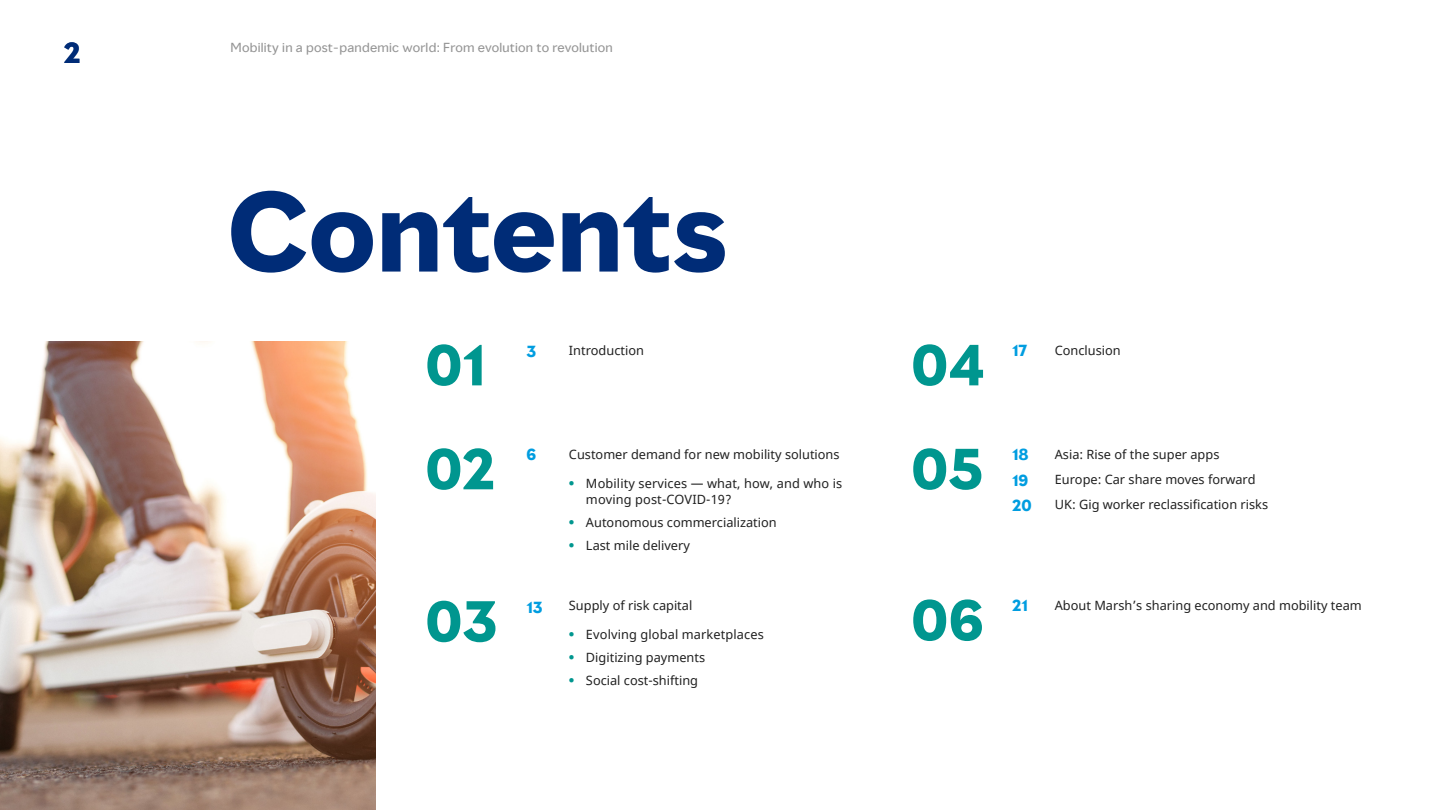
<style>
.page{position:relative;width:1440px;height:810px;background:#fff}
.page>*{position:absolute;margin:0;border:0;box-sizing:border-box;transform-origin:0 0}
.t1{font:700 105px "MMC Display";letter-spacing:.01em;color:#002c77}
.TOC_Section__36_39{font:700 54px "MMC Display";color:#00968f}
.TOC_Page_No_Section{font:700 54px "MMC Display";color:#00968f}
.t2{font:700 27px "MMC Display";color:#002c77}
.TOC_Page_w_Section{font:700 15px "MMC Display";color:#009de0}
.TOC_Body__8_5_11{font:12.75px/16.5px "Noto Sans";color:#202020}
.t3{font:12px "MMC Display";letter-spacing:.02em;color:#949494}
.s1{font-family:"MMC Display";font-weight:700;color:#00968f}
</style>
<div class="page">
<img style="left:0;top:341px;width:376px;height:469px">
<h3 class="t2" style="left:64px;top:35px;width:18px">2</h3>
<p class="t3" style="left:230px;top:39px;width:384px">Mobility in a post-pandemic world: From evolution to revolution</p>
<h1 class="t1" style="left:227px;top:163px;width:501px">Contents</h1>
<h2 class="TOC_Section__36_39" style="left:425px;top:330px;width:61px">01</h2>
<h3 class="TOC_Page_w_Section" style="left:526px;top:341px;width:11px">3</h3>
<p class="TOC_Body__8_5_11" style="left:569px;top:342px;width:76px">Introduction</p>
<h2 class="TOC_Section__36_39" style="left:425px;top:433px;width:71px">02</h2>
<p class="TOC_Body__8_5_11" style="left:569px;top:446px;width:272px">Customer demand for new mobility solutions</p>
<h3 class="TOC_Page_w_Section" style="left:526px;top:444px;width:11px">6</h3>
<p class="TOC_Body__8_5_11" style="left:586px;top:476px;width:258px;text-indent:-17px"><span class="s1">•</span> Mobility services — what, how, and who is moving post-COVID-19?</p>
<p class="TOC_Body__8_5_11" style="left:569px;top:515px;width:209px"><span class="s1">•</span> Autonomous commercialization</p>
<p class="TOC_Body__8_5_11" style="left:569px;top:538px;width:122px"><span class="s1">•</span> Last mile delivery</p>
<h2 class="TOC_Page_No_Section" style="left:425px;top:586px;width:74px">03</h2>
<h3 class="TOC_Page_w_Section" style="left:526px;top:597px;width:18px">13</h3>
<p class="TOC_Body__8_5_11" style="left:569px;top:597px;width:125px">Supply of risk capital</p>
<p class="TOC_Body__8_5_11" style="left:569px;top:627px;width:196px"><span class="s1">•</span> Evolving global marketplaces</p>
<p class="TOC_Body__8_5_11" style="left:569px;top:650px;width:138px"><span class="s1">•</span> Digitizing payments</p>
<p class="TOC_Body__8_5_11" style="left:569px;top:672px;width:131px"><span class="s1">•</span> Social cost-shifting</p>
<h2 class="TOC_Section__36_39" style="left:911px;top:330px;width:75px">04</h2>
<h3 class="TOC_Page_w_Section" style="left:1012px;top:340px;width:17px">17</h3>
<p class="TOC_Body__8_5_11" style="left:1054px;top:342px;width:67px">Conclusion</p>
<h2 class="TOC_Section__36_39" style="left:911px;top:433px;width:74px">05</h2>
<p class="TOC_Body__8_5_11" style="left:1054px;top:446px;width:166px">Asia: Rise of the super apps</p>
<h3 class="TOC_Page_w_Section" style="left:1012px;top:444px;width:18px">18</h3>
<h3 class="TOC_Page_w_Section" style="left:1012px;top:471px;width:18px">19</h3>
<h3 class="TOC_Page_w_Section" style="left:1012px;top:495px;width:21px">20</h3>
<p class="TOC_Body__8_5_11" style="left:1054px;top:471px;width:202px">Europe: Car share moves forward</p>
<p class="TOC_Body__8_5_11" style="left:1054px;top:496px;width:215px">UK: Gig worker reclassification risks</p>
<h2 class="TOC_Section__36_39" style="left:911px;top:585px;width:74px">06</h2>
<h3 class="TOC_Page_w_Section" style="left:1012px;top:595px;width:17px">21</h3>
<p class="TOC_Body__8_5_11" style="left:1054px;top:597px;width:308px">About Marsh’s sharing economy and mobility team</p>
</div>
